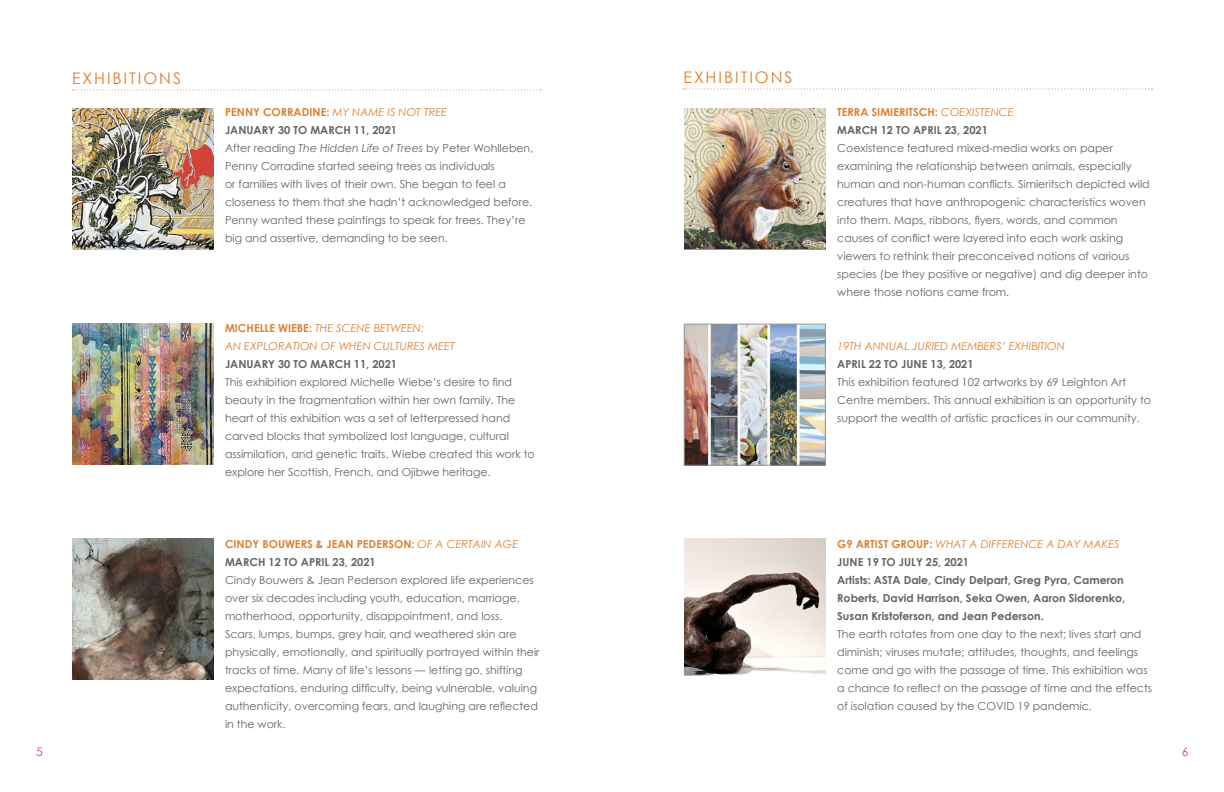
<style>
.page{position:relative;width:1224px;height:792px;background:#fff}
.page>*{position:absolute;margin:0;border:0;box-sizing:border-box;transform-origin:0 0}
.t1{font:16px "Century Gothic";letter-spacing:.12em;color:#de8031}
.t2{font:12px "Century Gothic";color:#d9484a}
.t3{font:11px/18px "Century Gothic";color:#626466}
.t4{font:700 11px/18px "Century Gothic";color:#626466}
.t5{font:italic 11px/18px "Century Gothic";color:#de8031}
.t6{font:700 11px/18px "Century Gothic";color:#de8031}
.s1{font-weight:700;color:#de8031}
.s2{font-style:italic;color:#de8031}
.s3{font-weight:700}
.s4{font-style:italic}
.s5{font-weight:700;font-style:normal}
.s6{font-weight:400;font-style:italic}
.s7{color:#626466}
.s8{color:#de8031}
.s9{font-weight:400;font-style:italic;color:#de8031}
</style>
<div class="page">
<img style="left:684px;top:108px;width:141px;height:141px">
<img style="left:686px;top:326px;width:138px;height:138px">
<div style="left:684px;top:324px;width:142px;height:142px;border:1px solid #939598"></div>
<img style="left:684px;top:539px;width:141px;height:137px">
<svg style="left:72px;top:90px;width:469px;height:1px"></svg>
<svg style="left:684px;top:88px;width:469px;height:2px"></svg>
<img style="left:72px;top:108px;width:141px;height:141px">
<img style="left:72px;top:323px;width:141px;height:141px">
<img style="left:72px;top:538px;width:141px;height:141px">
<h1 class="t1" style="left:72px;top:67px;width:111px">EXHIBITIONS</h1>
<h1 class="t1" style="left:684px;top:66px;width:111px">EXHIBITIONS</h1>
<p class="t3" style="left:225px;top:103px;width:310px"><span class="s1">PENNY CORRADINE:</span> <span class="s2">MY NAME IS NOT TREE<br></span><span class="s3">JANUARY 30 TO MARCH 11, 2021<br></span>After reading <span class="s4">The Hidden Life of Trees</span> by Peter Wohlleben, Penny Corradine started seeing trees as individuals<br>or families with lives of their own. She began to feel a closeness to them that she hadn’t acknowledged before.<br>Penny wanted these paintings to speak for trees. They’re big and assertive, demanding to be seen.</p>
<p class="t5" style="left:225px;top:319px;width:231px"><span class="s5">MICHELLE WIEBE:</span> THE SCENE BETWEEN:<br>AN EXPLORATION OF WHEN CULTURES MEET</p>
<p class="t4" style="left:225px;top:355px;width:174px">JANUARY 30 TO MARCH 11, 2021</p>
<p class="t3" style="left:225px;top:373px;width:311px">This exhibition explored Michelle Wiebe’s desire to find beauty in the fragmentation within her own family. The heart of this exhibition was a set of letterpressed hand carved blocks that symbolized lost language, cultural assimilation, and genetic traits. Wiebe created this work to explore her Scottish, French, and Ojibwe heritage.</p>
<p class="t6" style="left:225px;top:535px;width:295px">CINDY BOUWERS &amp; JEAN PEDERSON: <span class="s6">OF A CERTAIN AGE<br></span><span class="s7">MARCH 12 TO APRIL 23, 2021</span></p>
<p class="t3" style="left:225px;top:571px;width:316px">Cindy Bouwers &amp; Jean Pederson explored life experiences over six decades including youth, education, marriage, motherhood, opportunity, disappointment, and loss.<br>Scars, lumps, bumps, grey hair, and weathered skin are physically, emotionally, and spiritually portrayed within their tracks of time. Many of life’s lessons — letting go, shifting expectations, enduring difficulty, being vulnerable, valuing authenticity, overcoming fears, and laughing are reflected in the work.</p>
<p class="t4" style="left:837px;top:103px;width:178px"><span class="s8">TERRA SIMIERITSCH:</span> <span class="s9">COEXISTENCE<br></span>MARCH 12 TO APRIL 23, 2021</p>
<p class="t3" style="left:837px;top:139px;width:314px">Coexistence featured mixed-media works on paper examining the relationship between animals, especially human and non-human conflicts. Simieritsch depicted wild creatures that have anthropogenic characteristics woven into them. Maps, ribbons, flyers, words, and common causes of conflict were layered into each work asking viewers to rethink their preconceived notions of various species (be they positive or negative) and dig deeper into where those notions came from.</p>
<p class="t5" style="left:837px;top:337px;width:229px">19TH ANNUAL JURIED MEMBERS’ EXHIBITION</p>
<p class="t4" style="left:837px;top:355px;width:138px">APRIL 22 TO JUNE 13, 2021</p>
<p class="t3" style="left:837px;top:373px;width:315px">This exhibition featured 102 artworks by 69 Leighton Art<br>Centre members. This annual exhibition is an opportunity to support the wealth of artistic practices in our community.</p>
<p class="t4" style="left:837px;top:535px;width:289px"><span class="s8">G9 ARTIST GROUP:</span> <span class="s9">WHAT A DIFFERENCE A DAY MAKES </span>JUNE 19 TO JULY 25, 2021<br>Artists: ASTA Dale, Cindy Delpart, Greg Pyra, Cameron Roberts, David Harrison, Seka Owen, Aaron Sidorenko, Susan Kristoferson, and Jean Pederson.</p>
<p class="t3" style="left:837px;top:625px;width:316px">The earth rotates from one day to the next; lives start and diminish; viruses mutate; attitudes, thoughts, and feelings come and go with the passage of time. This exhibition was a chance to reflect on the passage of time and the effects of isolation caused by the COVID 19 pandemic.</p>
<p class="t2" style="left:36px;top:743px;width:8px">5</p>
<p class="t2" style="left:1182px;top:743px;width:8px">6</p>
</div>
